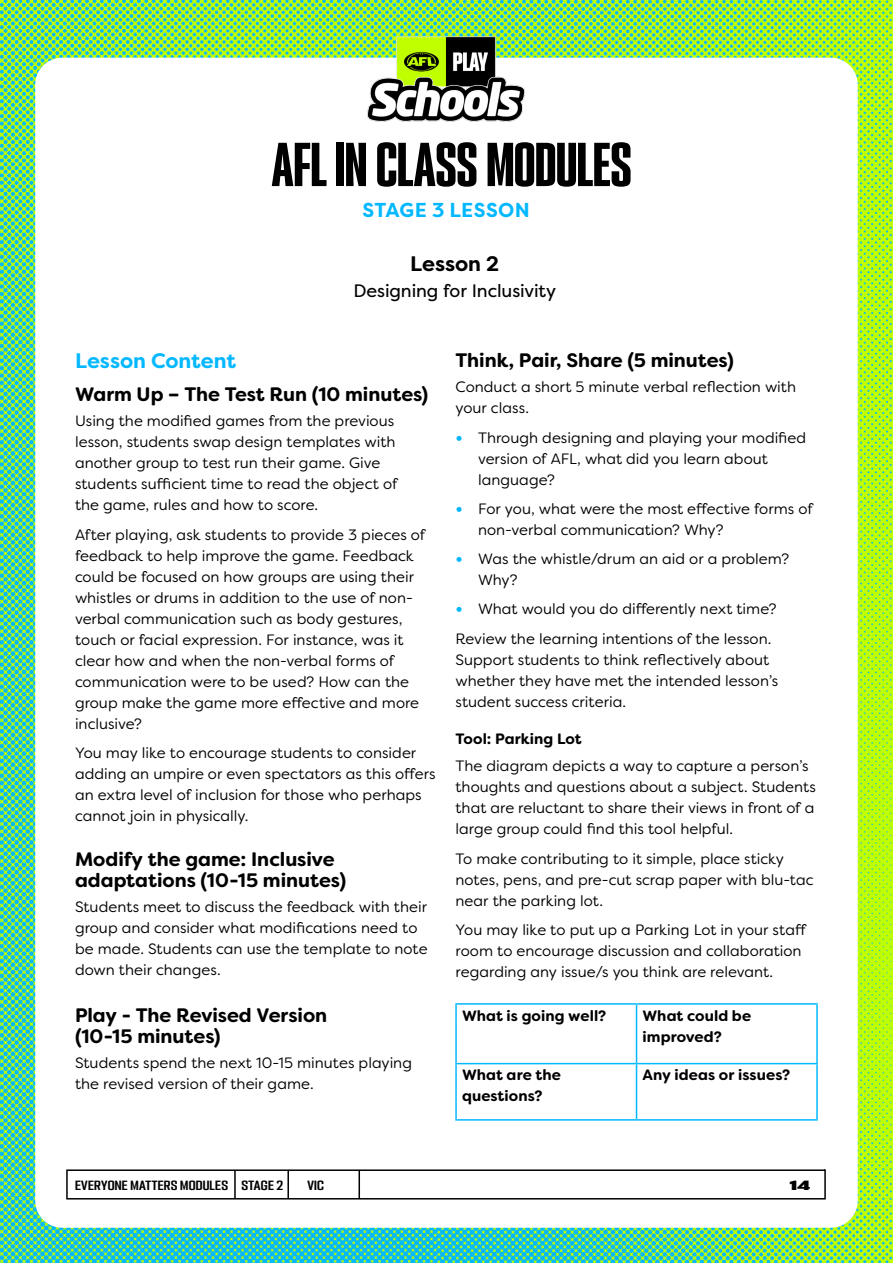
<style>
.page{position:relative;width:893px;height:1263px;background:#fff}
.page>*{position:absolute;margin:0;border:0;box-sizing:border-box;transform-origin:0 0}
.t1{font:55.5px "PODIUM Sharp 2.10";letter-spacing:-.005em;color:#000}
.t2{font:700 21px "Filson Pro";letter-spacing:-.005em;color:#03b8ff}
.t3{font:700 21px "Filson Pro";letter-spacing:-.005em;color:#000}
.t4{font:700 20.1px "Filson Pro";letter-spacing:.02em;color:#03b8ff}
.t5{font:700 19.5px/21px "Filson Soft";color:#000}
.t6{font:18px "Filson Pro";letter-spacing:-.005em;color:#000}
.t7{font:15px/21px "Filson Soft";letter-spacing:.005em;color:#000}
.t8{font:700 15px/21px "Filson Soft";letter-spacing:.005em;color:#000}
.t9{font:12px "PODIUM Sharp 4.9";letter-spacing:.015em;color:#000}
.t10{font:12px "PODIUM Sharp 7.12";color:#000}
.s1{font-weight:700;font-size:18px;color:#03b8ff}
</style>
<div class="page">
<img style="left:0;top:0;width:893px;height:1263px">
<div style="left:35px;top:58px;width:823px;height:1170px;background:#fff;border-radius:27px"></div>
<img style="left:332px;top:0;width:229px;height:122px">
<svg style="left:66px;top:1169px;width:760px;height:31px"></svg>
<hr style="left:234px;top:1170px;width:2px;height:29px;background:#000">
<hr style="left:287px;top:1170px;width:2px;height:29px;background:#000">
<hr style="left:358px;top:1170px;width:2px;height:29px;background:#000">
<hr style="left:455px;top:1003px;width:181px;height:2px;background:#03b8ff">
<hr style="left:455px;top:1005px;width:2px;height:58px;background:#03b8ff">
<hr style="left:636px;top:1003px;width:182px;height:2px;background:#03b8ff">
<hr style="left:636px;top:1005px;width:1px;height:58px;background:#03b8ff">
<hr style="left:816px;top:1005px;width:2px;height:58px;background:#03b8ff">
<hr style="left:455px;top:1063px;width:181px;height:1px;background:#03b8ff">
<hr style="left:455px;top:1064px;width:2px;height:55px;background:#03b8ff">
<hr style="left:636px;top:1063px;width:182px;height:1px;background:#03b8ff">
<hr style="left:636px;top:1064px;width:1px;height:55px;background:#03b8ff">
<hr style="left:816px;top:1064px;width:2px;height:55px;background:#03b8ff">
<hr style="left:455px;top:1119px;width:181px;height:1px;background:#03b8ff">
<hr style="left:636px;top:1119px;width:182px;height:1px;background:#03b8ff">
<h1 class="t1" style="left:272px;top:129px;width:361px">AFL IN CLASS MODULES</h1>
<h3 class="t4" style="left:362px;top:197px;width:169px">STAGE 3 LESSON</h3>
<h2 class="t3" style="left:410px;top:251px;width:91px">Lesson 2</h2>
<p class="t6" style="left:353px;top:278px;width:204px">Designing for Inclusivity</p>
<h2 class="t2" style="left:75px;top:348px;width:163px">Lesson Content</h2>
<h3 class="t5" style="left:75px;top:383px;width:355px">Warm Up – The Test Run (10 minutes)</h3>
<p class="t7" style="left:75px;top:410px;width:324px">Using the modified games from the previous lesson, students swap design templates with another group to test run their game. Give students sufficient time to read the object of the game, rules and how to score.</p>
<p class="t7" style="left:75px;top:524px;width:352px">After playing, ask students to provide 3 pieces of feedback to help improve the game. Feedback could be focused on how groups are using their whistles or drums in addition to the use of non&shy;verbal communication such as body gestures, touch or facial expression. For instance, was it clear how and when the non-verbal forms of communication were to be used? How can the group make the game more effective and more inclusive?</p>
<p class="t7" style="left:75px;top:742px;width:362px">You may like to encourage students to consider adding an umpire or even spectators as this offers an extra level of inclusion for those who perhaps cannot join in physically.</p>
<h3 class="t5" style="left:75px;top:849px;width:273px">Modify the game: Inclusive adaptations (10-15 minutes)</h3>
<p class="t7" style="left:75px;top:896px;width:354px">Students meet to discuss the feedback with their group and consider what modifications need to be made. Students can use the template to note down their changes.</p>
<h3 class="t5" style="left:75px;top:1005px;width:254px">Play - The Revised Version (10-15 minutes)</h3>
<p class="t7" style="left:75px;top:1052px;width:339px">Students spend the next 10-15 minutes playing the revised version of their game.</p>
<h3 class="t5" style="left:455px;top:349px;width:280px">Think, Pair, Share (5 minutes)</h3>
<p class="t7" style="left:455px;top:376px;width:342px">Conduct a short 5 minute verbal reflection with your class.</p>
<p class="t7" style="left:478px;top:427px;width:330px;text-indent:-22px"><span class="s1">•</span> Through designing and playing your modified version of AFL, what did you learn about language?</p>
<p class="t7" style="left:478px;top:498px;width:336px;text-indent:-22px"><span class="s1">•</span> For you, what were the most effective forms of non-verbal communication? Why?</p>
<p class="t7" style="left:478px;top:548px;width:313px;text-indent:-22px"><span class="s1">•</span> Was the whistle/drum an aid or a problem?<br>Why?</p>
<p class="t7" style="left:455px;top:594px;width:323px;line-height:29.2px"><span class="s1">•</span> What would you do differently next time?<br>Review the learning intentions of the lesson.</p>
<p class="t7" style="left:455px;top:649px;width:324px">Support students to think reflectively about whether they have met the intended lesson’s student success criteria.</p>
<p class="t8" style="left:455px;top:729px;width:128px">Tool: Parking Lot</p>
<p class="t7" style="left:455px;top:755px;width:362px">The diagram depicts a way to capture a person’s thoughts and questions about a subject. Students that are reluctant to share their views in front of a large group could find this tool helpful.</p>
<p class="t7" style="left:455px;top:848px;width:360px">To make contributing to it simple, place sticky notes, pens, and pre-cut scrap paper with blu-tac near the parking lot.</p>
<p class="t7" style="left:455px;top:919px;width:353px">You may like to put up a Parking Lot in your staff room to encourage discussion and collaboration regarding any issue/s you think are relevant.</p>
<p class="t8" style="left:462px;top:1005px;width:146px">What is going well?</p>
<p class="t8" style="left:642px;top:1005px;width:110px">What could be improved?</p>
<p class="t8" style="left:462px;top:1065px;width:101px">What are the questions?</p>
<p class="t8" style="left:642px;top:1065px;width:149px">Any ideas or issues?</p>
<p class="t9" style="left:75px;top:1177px;width:210px">EVERYONE MATTERS MODULES STAGE 2</p>
<p class="t9" style="left:307px;top:1177px;width:18px">VIC</p>
<p class="t10" style="left:789px;top:1177px;width:22px">14</p>
</div>
